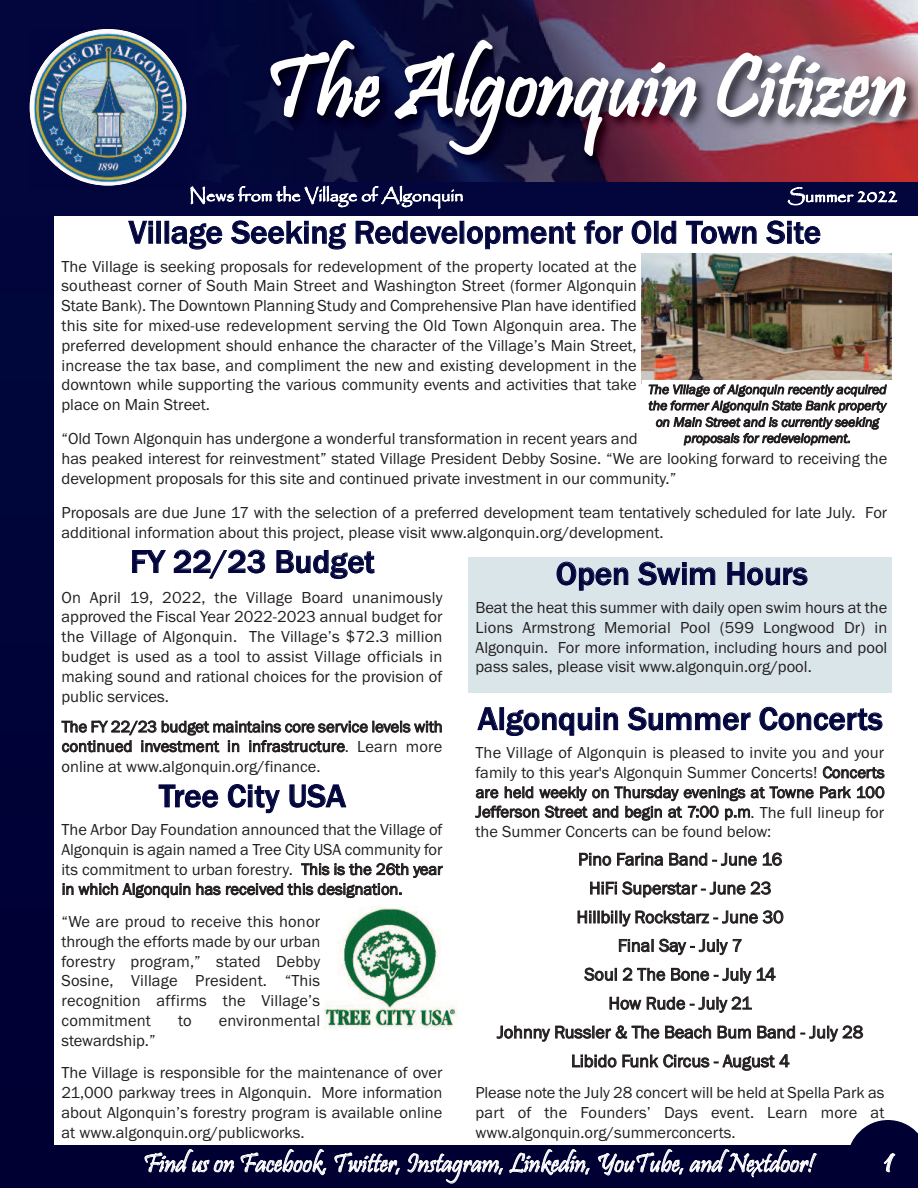
<style>
.page{position:relative;width:918px;height:1188px;background:#fff}
.page>*{position:absolute;margin:0;border:0;box-sizing:border-box;transform-origin:0 0}
.t1{font:90px "Pristina";color:#fff}
.t2{font:36px "Pristina";color:#fff}
.t3{font:500 33px "Franklin Gothic";color:#02063d}
.t4{font:27px "Pristina";color:#fff}
.t5{font:18px/28.8px "Franklin Gothic";color:#231f20;text-align:center}
.t6{font:18px "Papyrus";color:#fff}
.t7{font:16.5px/19.8px "Franklin Gothic";color:#231f20;text-align:justify}
.t8{font:italic 13.5px/16.2px "Franklin Gothic";letter-spacing:-.005em;color:#231f20;text-align:center}
</style>
<div class="page">
<div style="left:0;top:201px;width:54px;height:987px;background:#000337"></div>
<img style="left:190px;top:0;width:728px;height:182px">
<img style="left:192px;top:33px;width:726px;height:149px">
<div style="left:0;top:0;width:190px;height:216px;background:#02063d"></div>
<div style="left:0;top:182px;width:918px;height:34px;background:#02063d"></div>
<img style="left:30px;top:29px;width:156px;height:157px">
<div style="left:27px;top:1145px;width:891px;height:43px;background:#000032"></div>
<svg style="left:850px;top:1120px;width:68px;height:25px"></svg>
<img style="left:641px;top:254px;width:251px;height:130px">
<div style="left:642px;top:380px;width:250px;height:71px;background:#fff"></div>
<div style="left:468px;top:557px;width:424px;height:136px;background:#dae5e9"></div>
<img style="left:325px;top:907px;width:133px;height:122px">
<h1 class="t1" style="left:265px;top:31px;width:644px">The Algonquin Citizen</h1>
<p class="t6" style="left:189px;top:184px;width:276px">News from the Village of Algonquin</p>
<p class="t6" style="left:788px;top:185px;width:112px">Summer 2022</p>
<h3 class="t3" style="left:129px;top:213px;width:694px">Village Seeking Redevelopment for Old Town Site</h3>
<p class="t7" style="left:62px;top:256px;width:577px">The Village is seeking proposals for redevelopment of the property located at the southeast corner of South Main Street and Washington Street (former Algonquin State Bank). The Downtown Planning Study and Comprehensive Plan have identified this site for mixed-use redevelopment serving the Old Town Algonquin area. The preferred development should enhance the character of the Village’s Main Street, increase the tax base, and compliment the new and existing development in the downtown while supporting the various community events and activities that take place on Main Street.</p>
<p class="t7" style="left:62px;top:429px;width:827px;text-align:left">“Old Town Algonquin has undergone a wonderful transformation in recent years and<br>has peaked interest for reinvestment” stated Village President Debby Sosine. “We are looking forward to receiving the development proposals for this site and continued private investment in our community.”</p>
<p class="t7" style="left:62px;top:503px;width:827px">Proposals are due June 17 with the selection of a preferred development team tentatively scheduled for late July. For additional information about this project, please visit www.algonquin.org/development.</p>
<p class="t8" style="left:648px;top:381px;width:240px">The Village of Algonquin recently acquired the former Algonquin State Bank property on Main Street and is currently seeking proposals for redevelopment.</p>
<h3 class="t3" style="left:130px;top:542px;width:246px">FY 22/23 Budget</h3>
<p class="t7" style="left:62px;top:587px;width:383px">On April 19, 2022, the Village Board unanimously approved the Fiscal Year 2022-2023 annual budget for the Village of Algonquin. The Village’s $72.3 million budget is used as a tool to assist Village officials in making sound and rational choices for the provision of public services.</p>
<p class="t7" style="left:61px;top:717px;width:383px">The FY 22/23 budget maintains core service levels with continued investment in infrastructure. Learn more online at www.algonquin.org/finance.</p>
<h3 class="t3" style="left:159px;top:776px;width:188px">Tree City USA</h3>
<p class="t7" style="left:62px;top:820px;width:383px">The Arbor Day Foundation announced that the Village of Algonquin is again named a Tree City USA community for its commitment to urban forestry. This is the 26th year in which Algonquin has received this designation.</p>
<p class="t7" style="left:61px;top:911px;width:260px">“We are proud to receive this honor through the efforts made by our urban forestry program,” stated Debby Sosine, Village President. “This recognition affirms the Village’s commitment</p>
<p class="t7" style="left:178px;top:1010px;width:15px">to</p>
<p class="t7" style="left:219px;top:1010px;width:103px">environmental</p>
<p class="t7" style="left:62px;top:1024px;width:383px;line-height:32.4px">stewardship.”<br>The Village is responsible for the maintenance of over</p>
<p class="t7" style="left:62px;top:1082px;width:382px">21,000 parkway trees in Algonquin. More information about Algonquin’s forestry program is available online at www.algonquin.org/publicworks.</p>
<h3 class="t3" style="left:556px;top:554px;width:253px">Open Swim Hours</h3>
<p class="t7" style="left:476px;top:597px;width:413px">Beat the heat this summer with daily open swim hours at the Lions Armstrong Memorial Pool (599 Longwood Dr) in Algonquin. For more information, including hours and pool pass sales, please visit www.algonquin.org/pool.</p>
<h3 class="t3" style="left:478px;top:699px;width:406px">Algonquin Summer Concerts</h3>
<p class="t7" style="left:475px;top:743px;width:411px">The Village of Algonquin is pleased to invite you and your family to this year's Algonquin Summer Concerts! Concerts are held weekly on Thursday evenings at Towne Park 100<br>Jefferson Street and begin at 7:00 p.m. The full lineup for the Summer Concerts can be found below:</p>
<p class="t5" style="left:497px;top:845px;width:368px">Pino Farina Band - June 16<br>HiFi Superstar - June 23<br>Hillbilly Rockstarz - June 30<br>Final Say - July 7<br>Soul 2 The Bone - July 14<br>How Rude - July 21<br>Johnny Russler &amp; The Beach Bum Band - July 28<br>Libido Funk Circus - August 4</p>
<p class="t7" style="left:476px;top:1083px;width:410px">Please note the July 28 concert will be held at Spella Park as part of the Founders’ Days event. Learn more at www.algonquin.org/summerconcerts.</p>
<h3 class="t4" style="left:143px;top:1146px;width:672px">Find us on Facebook, Twitter, Instagram, Linkedin, YouTube, and Nextdoor!</h3>
<h2 class="t2" style="left:884px;top:1138px;width:11px">1</h2>
</div>
